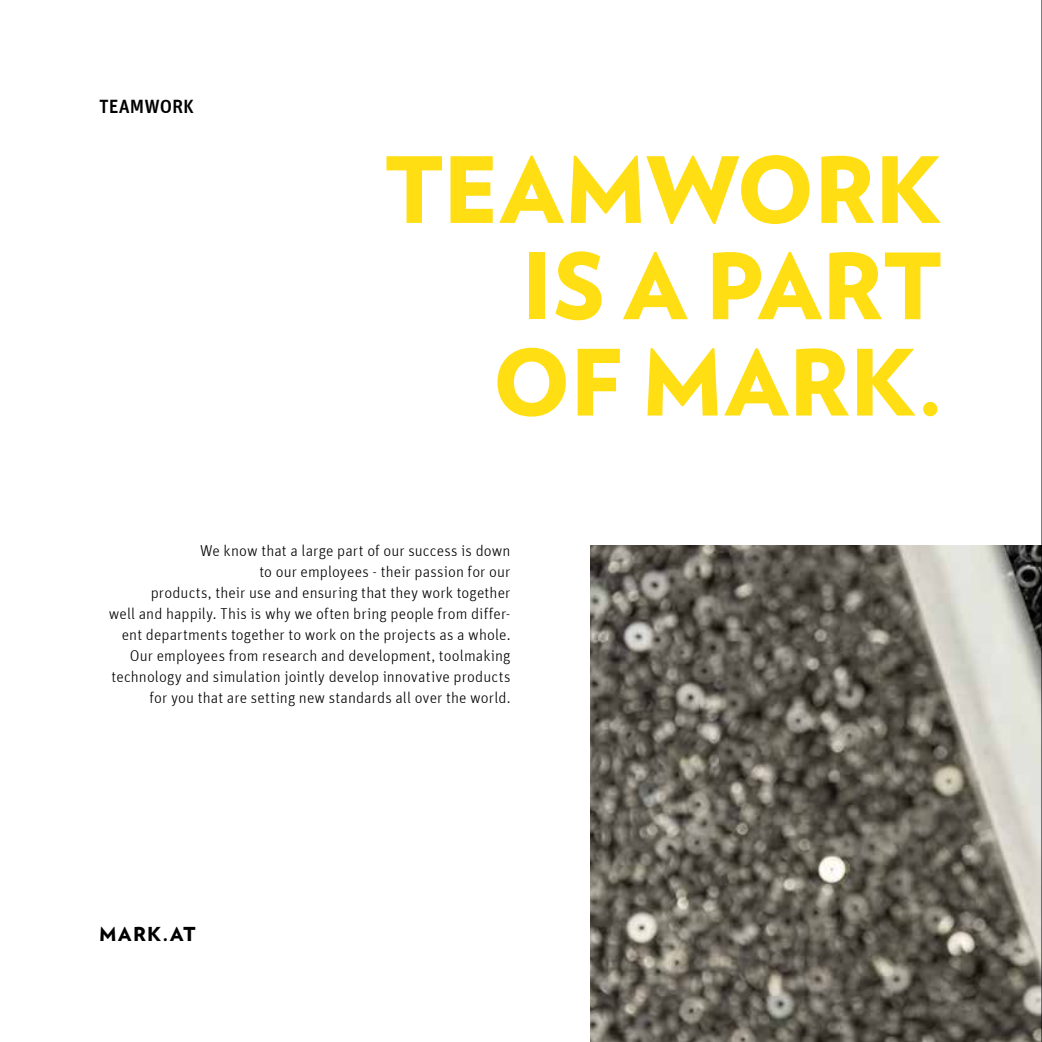
<style>
.page{position:relative;width:1042px;height:1042px;background:#fff}
.page>*{position:absolute;margin:0;border:0;box-sizing:border-box;transform-origin:0 0}
.t1{font:900 91px/96.2px "Verlag";color:#ffde14;text-align:right}
.t2{font:500 19.25px "Unit";color:#000}
.t3{font:900 19.25px "Verlag";letter-spacing:.07em;color:#000}
.t4{font:300 15.75px/21px "Unit";letter-spacing:.005em;color:#000;text-align:right}
</style>
<div class="page">
<img style="left:590px;top:545px;width:451px;height:497px">
<hr style="left:1041px;top:0;width:1px;height:1042px;background:#030305">
<p class="t2" style="left:99px;top:95px;width:96px">TEAMWORK</p>
<h1 class="t1" style="left:384px;top:137px;width:560px">TEAMWORK<br>IS A PART<br>OF MARK.</h1>
<p class="t4" style="left:109px;top:540px;width:403px">We know that a large part of our success is down<br>to our employees - their passion for our<br>products, their use and ensuring that they work together<br>well and happily. This is why we often bring people from differ&shy;ent departments together to work on the projects as a whole.<br>Our employees from research and development, toolmaking technology and simulation jointly develop innovative products for you that are setting new standards all over the world.</p>
<p class="t3" style="left:99px;top:918px;width:98px">MARK.AT</p>
</div>
